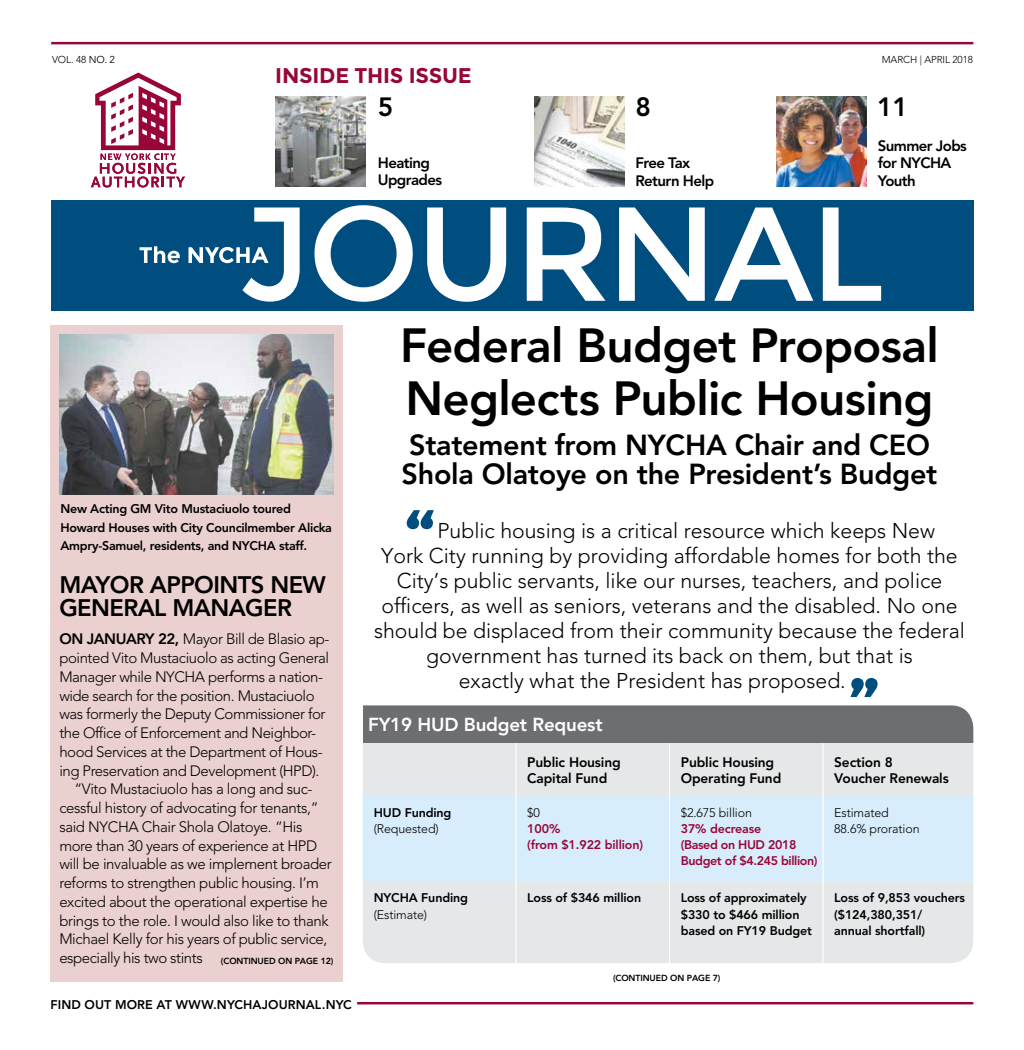
<style>
.page{position:relative;width:1024px;height:1050px;background:#fff}
.page>*{position:absolute;margin:0;border:0;box-sizing:border-box;transform-origin:0 0}
.t1{font:700 75px "Montserrat";color:#004e80}
.t2{font:800 47.5px/52.5px "Avenir LT Std";letter-spacing:-.015em;color:#000}
.t3{font:800 28.75px/28.8px "Avenir LT Std";letter-spacing:-.01em;color:#000}
.t4{font:800 26.25px "Avenir LT Std";color:#000}
.t5{font:800 23.75px/23.8px "Avenir LT Std";letter-spacing:-.025em;color:#000}
.t6{font:300 21.25px "Avenir LT Std";color:#000}
.t7{font:700 21.25px "Montserrat";letter-spacing:-.01em;color:#980539}
.t8{font:800 18.75px "Avenir LT Std";letter-spacing:-.01em;color:#fff}
.t9{font:300 15px "Avenir LT Std";letter-spacing:-.03em;color:#000}
.t10{font:800 15px/17.5px "Avenir LT Std";letter-spacing:-.04em;color:#000}
.t11{font:800 13.75px/16.2px "Avenir LT Std";letter-spacing:-.01em;color:#000}
.t12{font:800 12.5px/16.2px "Avenir LT Std";letter-spacing:-.01em;color:#000}
.t13{font:300 12.5px/16.2px "Avenir LT Std";letter-spacing:-.01em;color:#000}
.t14{font:800 12.5px/16.2px "Avenir LT Std";letter-spacing:-.03em;color:#980539}
.t15{font:800 12.5px/16.2px "Avenir LT Std";letter-spacing:-.01em;color:#980539}
.t16{font:300 10px "Avenir LT Std";letter-spacing:-.01em;color:#000}
.t17{font:800 8.75px "Avenir LT Std";letter-spacing:-.01em;color:#000}
.s1{font-weight:400}
.s2{font-weight:800}
.s3{font-weight:800;font-size:8.75px}
</style>
<div class="page">
<hr style="left:51px;top:42px;width:922px;height:2px;background:#980539">
<div style="left:51px;top:200px;width:922px;height:110px;background:#004e80"></div>
<svg style="left:242px;top:205px;width:639px;height:97px"></svg>
<svg style="left:139px;top:246px;width:129px;height:17px"></svg>
<div style="left:51px;top:325px;width:292px;height:656px;background:#ead0cf"></div>
<svg style="left:91px;top:73px;width:94px;height:114px"></svg>
<hr style="left:357px;top:1001px;width:616px;height:3px;background:#980539">
<img style="left:275px;top:97px;width:90px;height:90px">
<img style="left:776px;top:97px;width:90px;height:90px">
<img style="left:534px;top:97px;width:90px;height:90px">
<img style="left:60px;top:334px;width:274px;height:160px">
<div style="left:362px;top:705px;width:611px;height:38px;background:#6d6e71"></div>
<div style="left:362px;top:743px;width:611px;height:220px;background:#e6e7e8"></div>
<div style="left:362px;top:796px;width:154px;height:85px;background:#d8edfb"></div>
<div style="left:517px;top:796px;width:456px;height:85px;background:#d8edfb"></div>
<hr style="left:515px;top:743px;width:2px;height:53px;background:#fff">
<hr style="left:669px;top:743px;width:1px;height:53px;background:#fff">
<hr style="left:822px;top:743px;width:1px;height:53px;background:#fff">
<hr style="left:515px;top:796px;width:2px;height:85px;background:#fff">
<hr style="left:669px;top:796px;width:1px;height:85px;background:#fff">
<hr style="left:822px;top:796px;width:1px;height:85px;background:#fff">
<hr style="left:515px;top:881px;width:2px;height:82px;background:#fff">
<hr style="left:669px;top:881px;width:1px;height:82px;background:#fff">
<hr style="left:822px;top:881px;width:1px;height:82px;background:#fff">
<p class="t16" style="left:52px;top:54px;width:64px">VOL. 48 <span class="s1">NO. 2</span></p>
<p class="t16" style="left:882px;top:54px;width:93px">MARCH | APRIL 2018</p>
<h3 class="t7" style="left:275px;top:63px;width:198px">INSIDE THIS ISSUE</h3>
<h3 class="t4" style="left:378px;top:91px;width:17px">5</h3>
<p class="t10" style="left:378px;top:154px;width:66px">Heating<br>Upgrades</p>
<h3 class="t4" style="left:635px;top:91px;width:17px">8</h3>
<p class="t10" style="left:635px;top:154px;width:80px">Free Tax<br>Return Help</p>
<h3 class="t4" style="left:877px;top:91px;width:32px">11</h3>
<p class="t10" style="left:878px;top:137px;width:90px">Summer Jobs for NYCHA<br>Youth</p>
<p class="t12" style="left:61px;top:499px;width:273px;line-height:18.8px">New Acting GM Vito Mustaciuolo toured<br>Howard Houses with City Councilmember Alicka<br>Ampry-Samuel, residents, and NYCHA staff.</p>
<h3 class="t5" style="left:59px;top:572px;width:268px">MAYOR APPOINTS NEW<br>GENERAL MANAGER</h3>
<p class="t9" style="left:59px;top:630px;width:272px"><span class="s2">ON JANUARY 22,</span> Mayor Bill de Blasio ap-</p>
<p class="t9" style="left:59px;top:649px;width:271px">pointed Vito Mustaciuolo as acting General</p>
<p class="t9" style="left:59px;top:667px;width:265px">Manager while NYCHA performs a nation-</p>
<p class="t9" style="left:59px;top:686px;width:257px">wide search for the position. Mustaciuolo</p>
<p class="t9" style="left:59px;top:705px;width:268px">was formerly the Deputy Commissioner for</p>
<p class="t9" style="left:59px;top:724px;width:258px">the Office of Enforcement and Neighbor-</p>
<p class="t9" style="left:59px;top:742px;width:265px">hood Services at the Department of Hous-</p>
<p class="t9" style="left:59px;top:761px;width:261px">ing Preservation and Development (HPD).</p>
<p class="t9" style="left:74px;top:780px;width:240px">“Vito Mustaciuolo has a long and suc-</p>
<p class="t9" style="left:59px;top:799px;width:261px">cessful history of advocating for tenants,”</p>
<p class="t9" style="left:59px;top:817px;width:245px">said NYCHA Chair Shola Olatoye. “His</p>
<p class="t9" style="left:59px;top:836px;width:259px">more than 30 years of experience at HPD</p>
<p class="t9" style="left:59px;top:855px;width:274px">will be invaluable as we implement broader</p>
<p class="t9" style="left:59px;top:874px;width:261px">reforms to strengthen public housing. I’m</p>
<p class="t9" style="left:59px;top:892px;width:270px">excited about the operational expertise he</p>
<p class="t9" style="left:59px;top:911px;width:271px">brings to the role. I would also like to thank</p>
<p class="t9" style="left:59px;top:930px;width:269px">Michael Kelly for his years of public service,</p>
<p class="t9" style="left:59px;top:949px;width:276px">especially his two stints <span class="s3">(CONTINUED ON PAGE 12)</span></p>
<p class="t12" style="left:51px;top:996px;width:303px">FIND OUT MORE AT WWW.NYCHAJOURNAL.NYC</p>
<h2 class="t2" style="left:400px;top:320px;width:540px">Federal Budget Proposal<br>Neglects Public Housing</h2>
<h3 class="t3" style="left:401px;top:430px;width:537px">Statement from NYCHA Chair and CEO<br>Shola Olatoye on the President’s Budget</h3>
<h1 class="t1" style="left:404px;top:491px;width:33px">“</h1>
<h3 class="t6" style="left:437px;top:518px;width:499px">Public housing is a critical resource which keeps New</h3>
<h3 class="t6" style="left:381px;top:543px;width:578px">York City running by providing affordable homes for both the</h3>
<h3 class="t6" style="left:397px;top:568px;width:547px">City’s public servants, like our nurses, teachers, and police</h3>
<h3 class="t6" style="left:381px;top:593px;width:578px">officers, as well as seniors, veterans and the disabled. No one</h3>
<h3 class="t6" style="left:374px;top:618px;width:592px">should be displaced from their community because the federal</h3>
<h3 class="t6" style="left:426px;top:643px;width:488px">government has turned its back on them, but that is</h3>
<h3 class="t6" style="left:459px;top:668px;width:389px">exactly what the President has proposed.</h3>
<p class="t8" style="left:368px;top:713px;width:236px">FY19 HUD Budget Request</p>
<h1 class="t1" style="left:848px;top:659px;width:33px">”</h1>
<p class="t12" style="left:374px;top:804px;width:79px">HUD Funding</p>
<p class="t13" style="left:374px;top:820px;width:67px">(Requested)</p>
<p class="t12" style="left:374px;top:889px;width:96px">NYCHA Funding</p>
<p class="t13" style="left:374px;top:906px;width:55px">(Estimate)</p>
<p class="t11" style="left:527px;top:753px;width:95px">Public Housing<br>Capital Fund</p>
<p class="t11" style="left:681px;top:753px;width:102px">Public Housing<br>Operating Fund</p>
<p class="t11" style="left:834px;top:753px;width:116px">Section 8<br>Voucher Renewals</p>
<p class="t13" style="left:527px;top:804px;width:14px">$0</p>
<p class="t15" style="left:527px;top:820px;width:117px">100%<br>(from $1.922 billion)</p>
<p class="t13" style="left:681px;top:804px;width:73px">$2.675 billion</p>
<p class="t14" style="left:681px;top:820px;width:138px">37% decrease<br>(Based on HUD 2018<br>Budget of $4.245 billion)</p>
<p class="t13" style="left:834px;top:804px;width:87px">Estimated<br>88.6% proration</p>
<p class="t12" style="left:527px;top:889px;width:115px">Loss of $346 million</p>
<p class="t12" style="left:681px;top:889px;width:133px">Loss of approximately $330 to $466 million based on FY19 Budget</p>
<p class="t12" style="left:834px;top:889px;width:132px">Loss of 9,853 vouchers ($124,380,351/<br>annual shortfall)</p>
<p class="t17" style="left:613px;top:973px;width:109px">(CONTINUED ON PAGE 7)</p>
</div>
